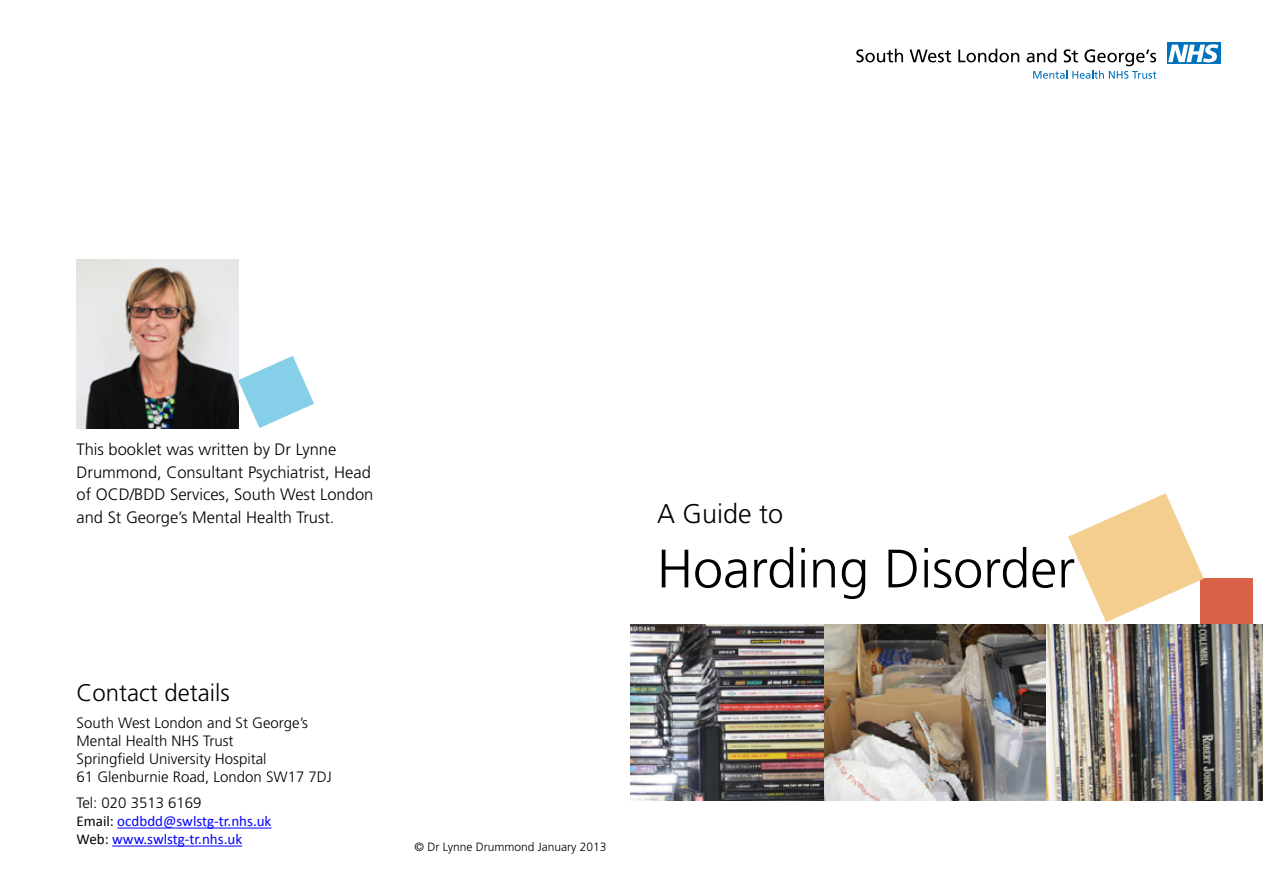
<style>
.page{position:relative;width:1263px;height:893px;background:#fff}
.page>*{position:absolute;margin:0;border:0;box-sizing:border-box;transform-origin:0 0}
.t1{font:300 54px "Frutiger";color:#000}
.t2{font:300 27px "Frutiger";color:#000}
.subhead{font:300 24px "Frutiger";color:#000}
.body{font:300 16.5px/22.5px "Frutiger";color:#000}
.body-2{font:300 15px/18px "Frutiger";color:#000}
.t3{font:15px "Calibri";color:#00f}
.job_title{font:300 12px "Frutiger";color:#000}
.s1{color:#000}
</style>
<div class="page">
<hr style="left:117px;top:827px;width:154px;height:1px;background:#00f">
<hr style="left:112px;top:845px;width:130px;height:1px;background:#00f">
<img style="left:1047px;top:625px;width:216px;height:175px">
<img style="left:630px;top:625px;width:195px;height:175px">
<img style="left:825px;top:625px;width:220px;height:175px">
<svg style="left:856px;top:49px;width:47px;height:13px"></svg>
<svg style="left:909px;top:50px;width:42px;height:12px"></svg>
<svg style="left:958px;top:49px;width:61px;height:13px"></svg>
<svg style="left:1167px;top:43px;width:53px;height:21px"></svg>
<svg style="left:1168px;top:44px;width:50px;height:18px"></svg>
<svg style="left:1027px;top:49px;width:129px;height:30px"></svg>
<div style="left:1200px;top:578px;width:53px;height:46px;background:#d96248"></div>
<svg style="left:1068px;top:493px;width:136px;height:129px"></svg>
<svg style="left:239px;top:356px;width:75px;height:72px"></svg>
<img style="left:77px;top:259px;width:162px;height:169px">
<p class="body" style="left:77px;top:438px;width:298px">This booklet was written by Dr Lynne Drummond, Consultant Psychiatrist, Head of OCD/BDD Services, South West London and St George’s Mental Health Trust.</p>
<p class="subhead" style="left:77px;top:679px;width:155px">Contact details</p>
<p class="body-2" style="left:77px;top:714px;width:257px">South West London and St George’s<br>Mental Health NHS Trust<br>Springfield University Hospital<br>61 Glenburnie Road, London SW17 7DJ</p>
<p class="body-2" style="left:77px;top:794px;width:127px">Tel: 020 3513 6169</p>
<p class="t3" style="left:77px;top:812px;width:196px"><span class="s1">Email:</span> ocdbdd@swlstg-tr.nhs.uk</p>
<p class="t3" style="left:77px;top:830px;width:167px"><span class="s1">Web:</span> www.swlstg-tr.nhs.uk</p>
<p class="job_title" style="left:415px;top:840px;width:193px">© Dr Lynne Drummond January 2013</p>
<p class="t2" style="left:657px;top:498px;width:128px">A Guide to</p>
<p class="t1" style="left:657px;top:538px;width:420px">Hoarding Disorder</p>
</div>
